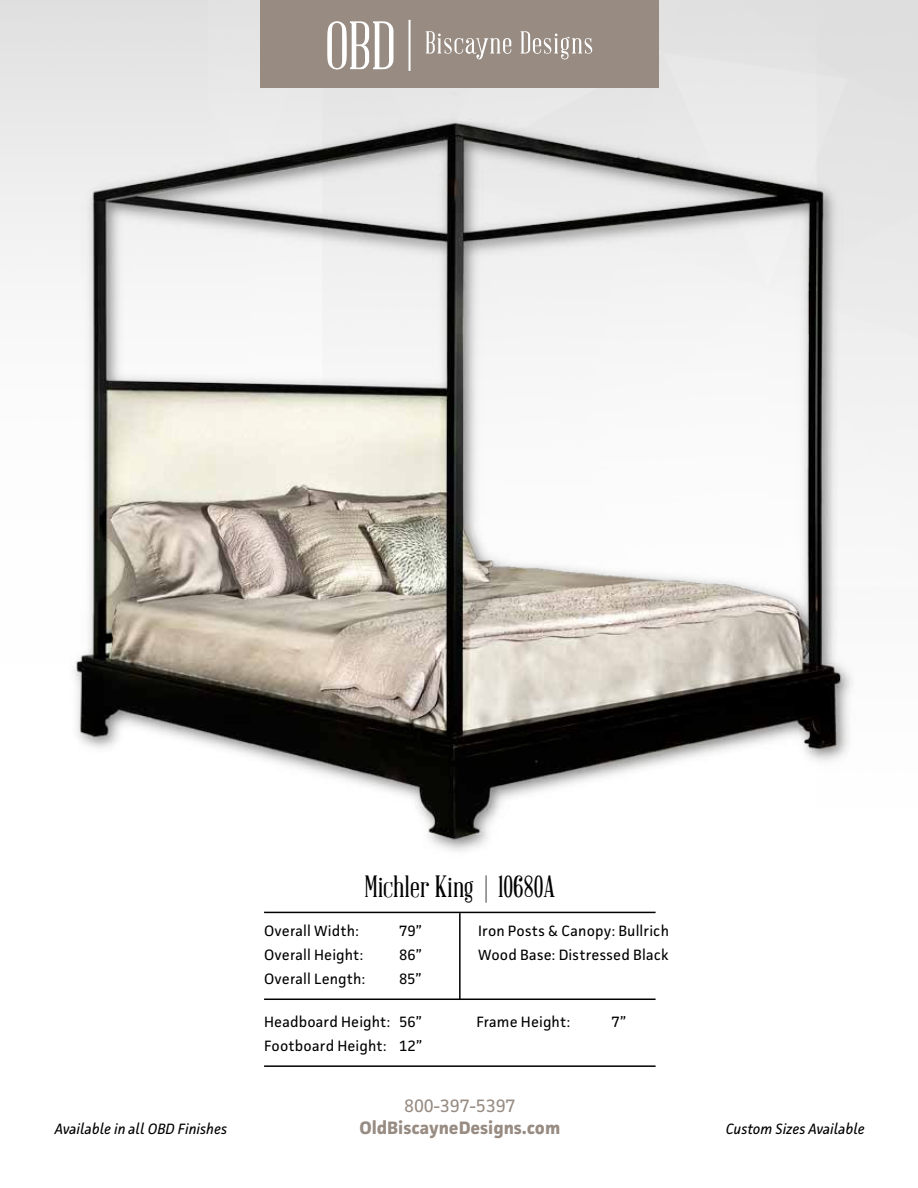
<style>
.page{position:relative;width:918px;height:1188px;background:#fff}
.page>*{position:absolute;margin:0;border:0;box-sizing:border-box;transform-origin:0 0}
.t1{font:30px "Abraham Lincoln";color:#000}
.t2{font:700 18px "Facit";color:#978b82}
.t3{font:18px "Facit";color:#978b82}
.t4{font:15px/24px "Facit";letter-spacing:.01em;color:#000}
.t5{font:italic 15px "Facit";color:#000}
</style>
<div class="page">
<div style="left:261px;top:0;width:398px;height:88px;background:#978b82"></div>
<svg style="left:426px;top:31px;width:85px;height:28px"></svg>
<svg style="left:521px;top:31px;width:71px;height:28px"></svg>
<svg style="left:327px;top:21px;width:66px;height:49px"></svg>
<hr style="left:409px;top:20px;width:2px;height:51px;background:#fff">
<hr style="left:264px;top:912px;width:392px;height:1px;background:#000">
<hr style="left:264px;top:999px;width:392px;height:1px;background:#000">
<hr style="left:264px;top:1065px;width:392px;height:2px;background:#000">
<hr style="left:459px;top:913px;width:2px;height:87px;background:#000">
<img style="left:60px;top:93px;width:804px;height:761px">
<h1 class="t1" style="left:365px;top:871px;width:192px">Michler King | 10680A</h1>
<p class="t4" style="left:264px;top:919px;width:96px">Overall Width:</p>
<p class="t4" style="left:399px;top:919px;width:25px">79”</p>
<p class="t4" style="left:264px;top:943px;width:101px">Overall Height:</p>
<p class="t4" style="left:399px;top:943px;width:24px">86”</p>
<p class="t4" style="left:264px;top:967px;width:103px">Overall Length:</p>
<p class="t4" style="left:399px;top:967px;width:24px">85”</p>
<p class="t4" style="left:264px;top:1009px;width:160px">Headboard Height: 56”<br>Footboard Height: 12”</p>
<p class="t4" style="left:476px;top:1009px;width:95px">Frame Height:</p>
<p class="t4" style="left:611px;top:1009px;width:16px">7”</p>
<p class="t4" style="left:478px;top:919px;width:192px">Iron Posts &amp; Canopy: Bullrich<br>Wood Base: Distressed Black</p>
<p class="t3" style="left:404px;top:1095px;width:113px">800-397-5397</p>
<p class="t2" style="left:359px;top:1117px;width:202px">OldBiscayneDesigns.com</p>
<p class="t5" style="left:55px;top:1119px;width:174px">Available in all OBD Finishes</p>
<p class="t5" style="left:726px;top:1119px;width:140px">Custom Sizes Available</p>
</div>
